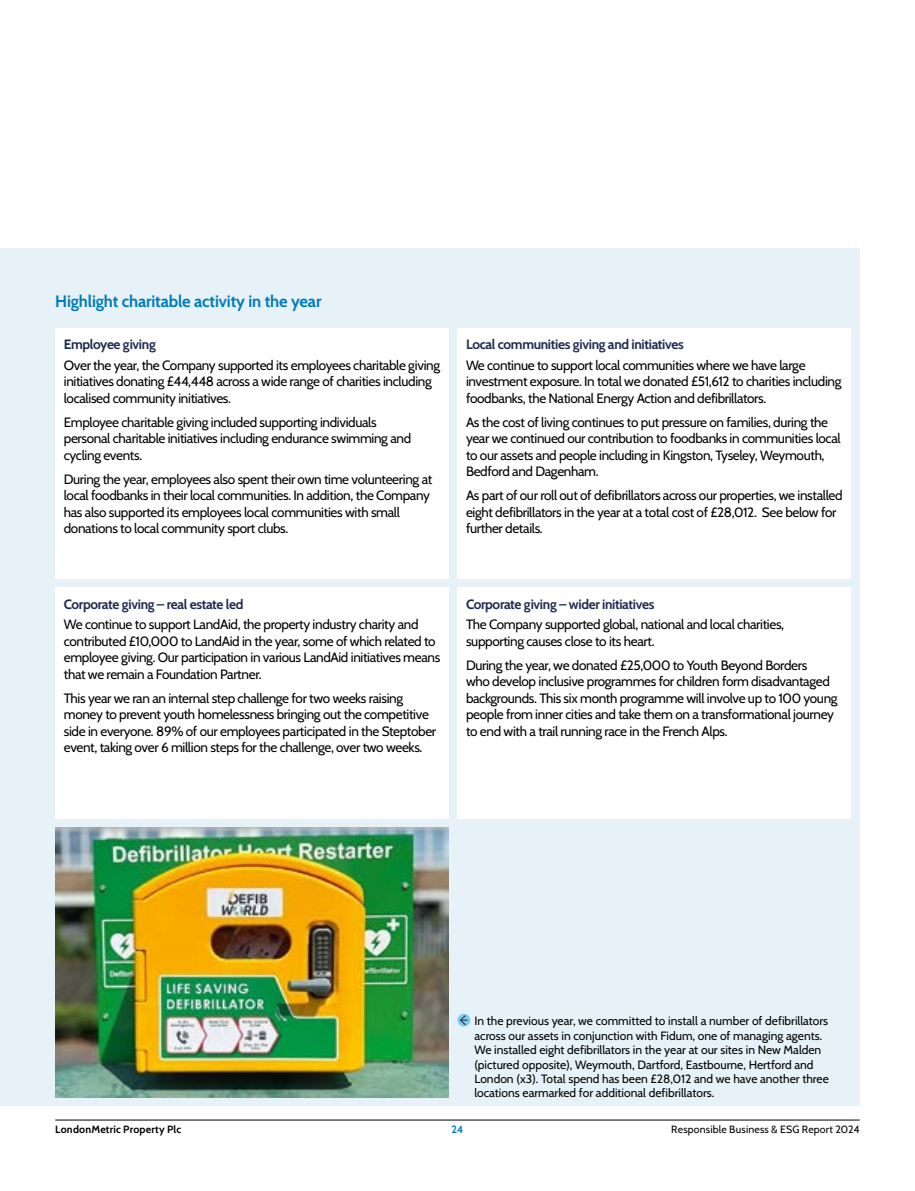
<style>
.page{position:relative;width:915px;height:1191px;background:#fff}
.page>*{position:absolute;margin:0;border:0;box-sizing:border-box;transform-origin:0 0}
.t1{font:700 16.5px "Cabin";letter-spacing:-.01em;color:#007cba}
.t2{font:13.5px/16.5px "Cabin";letter-spacing:-.025em;color:#000}
.t3{font:700 13.5px "Cabin";letter-spacing:-.025em;color:#1f2a51}
.t4{font:12px/14.4px "Cabin";color:#000}
.t5{font:10.5px "Cabin";letter-spacing:.015em;color:#000}
.t6{font:700 10.5px "Cabin";letter-spacing:.02em;color:#000}
.t7{font:700 10.5px "Cabin";color:#007cba}
</style>
<div class="page">
<div style="left:0;top:249px;width:859px;height:857px;background:#e6f2f8"></div>
<img style="left:55px;top:827px;width:394px;height:270px">
<div style="left:55px;top:327px;width:394px;height:251px;background:#fff"></div>
<div style="left:55px;top:587px;width:394px;height:232px;background:#fff"></div>
<div style="left:457px;top:327px;width:393px;height:251px;background:#fff"></div>
<div style="left:457px;top:587px;width:393px;height:232px;background:#fff"></div>
<svg style="left:457px;top:1013px;width:13px;height:13px"></svg>
<svg style="left:459px;top:1015px;width:8px;height:10px"></svg>
<hr style="left:55px;top:1119px;width:804px;height:1px;background:#000">
<p class="t1" style="left:55px;top:288px;width:267px">Highlight charitable activity in the year</p>
<p class="t3" style="left:64px;top:334px;width:93px">Employee giving</p>
<p class="t2" style="left:64px;top:356px;width:378px">Over the year, the Company supported its employees charitable giving initiatives donating £44,448 across a wide range of charities including localised community initiatives.</p>
<p class="t2" style="left:64px;top:413px;width:349px">Employee charitable giving included supporting individuals personal charitable initiatives including endurance swimming and cycling events.</p>
<p class="t2" style="left:64px;top:470px;width:370px">During the year, employees also spent their own time volunteering at local foodbanks in their local communities. In addition, the Company has also supported its employees local communities with small donations to local community sport clubs.</p>
<p class="t3" style="left:64px;top:593px;width:181px">Corporate giving – real estate led</p>
<p class="t2" style="left:64px;top:615px;width:378px">We continue to support LandAid, the property industry charity and contributed £10,000 to LandAid in the year, some of which related to employee giving. Our participation in various LandAid initiatives means that we remain a Foundation Partner.</p>
<p class="t2" style="left:64px;top:689px;width:374px">This year we ran an internal step challenge for two weeks raising money to prevent youth homelessness bringing out the competitive side in everyone. 89% of our employees participated in the Steptober event, taking over 6 million steps for the challenge, over two weeks.</p>
<p class="t3" style="left:466px;top:334px;width:219px">Local communities giving and initiatives</p>
<p class="t2" style="left:466px;top:356px;width:377px">We continue to support local communities where we have large investment exposure. In total we donated £51,612 to charities including foodbanks, the National Energy Action and defibrillators.</p>
<p class="t2" style="left:466px;top:413px;width:376px">As the cost of living continues to put pressure on families, during the year we continued our contribution to foodbanks in communities local to our assets and people including in Kingston, Tyseley, Weymouth, Bedford and Dagenham.</p>
<p class="t2" style="left:466px;top:486px;width:378px">As part of our roll out of defibrillators across our properties, we installed eight defibrillators in the year at a total cost of £28,012. See below for further details.</p>
<p class="t3" style="left:466px;top:593px;width:190px">Corporate giving – wider initiatives</p>
<p class="t2" style="left:466px;top:615px;width:319px">The Company supported global, national and local charities, supporting causes close to its heart.</p>
<p class="t2" style="left:466px;top:656px;width:373px">During the year, we donated £25,000 to Youth Beyond Borders<br>who develop inclusive programmes for children form disadvantaged backgrounds. This six month programme will involve up to 100 young people from inner cities and take them on a transformational journey to end with a trail running race in the French Alps.</p>
<p class="t4" style="left:474px;top:1013px;width:356px">In the previous year, we committed to install a number of defibrillators across our assets in conjunction with Fidum, one of managing agents.<br>We installed eight defibrillators in the year at our sites in New Malden (pictured opposite), Weymouth, Dartford, Eastbourne, Hertford and London (x3). Total spend has been £28,012 and we have another three locations earmarked for additional defibrillators.</p>
<p class="t6" style="left:55px;top:1121px;width:127px">LondonMetric Property Plc</p>
<p class="t7" style="left:451px;top:1121px;width:13px">24</p>
<p class="t5" style="left:671px;top:1121px;width:190px">Responsible Business &amp; ESG Report 2024</p>
</div>
